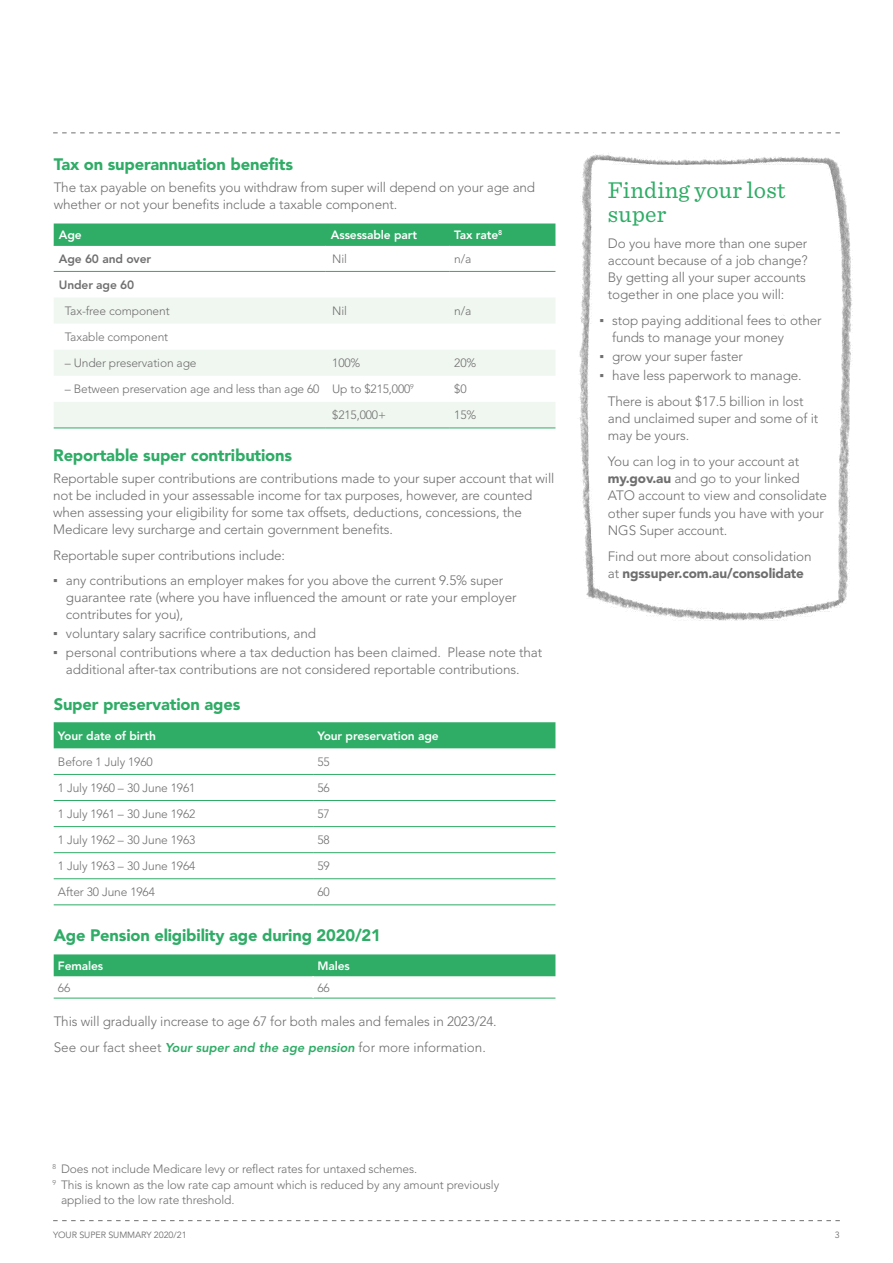
<style>
.page{position:relative;width:893px;height:1263px;background:#fff}
.page>*{position:absolute;margin:0;border:0;box-sizing:border-box;transform-origin:0 0}
.Intro{font:24px/24px "Sentinel";letter-spacing:.01em;color:#2fac66}
.t1{font:900 16.5px "Avenir LT Std";letter-spacing:-.01em;color:#2fac66}
.Body{font:300 13.5px/17.2px "Avenir LT Std";letter-spacing:-.01em;color:#706f6f}
.Footnote{font:300 12px/14.4px "Avenir LT Std";letter-spacing:-.01em;color:#706f6f}
.DL_Table_Body{font:300 12px "Avenir LT Std";letter-spacing:-.01em;color:#706f6f}
.Table_Body{font:300 12px "Avenir LT Std";letter-spacing:-.01em;color:#706f6f}
.Table_Header{font:800 12px "Avenir LT Std";letter-spacing:-.01em;color:#fff}
.DL_Table_Header{font:800 12px "Avenir LT Std";letter-spacing:-.01em;color:#fff}
.DL_Table_Body-2{font:800 12px "Avenir LT Std";letter-spacing:-.01em;color:#706f6f}
.t2{font:9px "Avenir LT Std";letter-spacing:-.01em;color:#706f6f}
.s1{font-family:"Arial Narrow";font-weight:400}
.s2{font-weight:800;font-style:italic;font-size:12.75px;color:#2fac66}
.s3{font-weight:900}
</style>
<div class="page">
<svg style="left:53px;top:1220px;width:787px;height:1px"></svg>
<svg style="left:53px;top:133px;width:787px;height:1px"></svg>
<div style="left:54px;top:954px;width:501px;height:22px;background:#2fac66"></div>
<hr style="left:54px;top:998px;width:259px;height:1px;background:#2fac66">
<hr style="left:313px;top:998px;width:242px;height:1px;background:#2fac66">
<div style="left:54px;top:722px;width:501px;height:26px;background:#2fac66"></div>
<hr style="left:54px;top:800px;width:259px;height:1px;background:#2fac66">
<hr style="left:313px;top:800px;width:242px;height:1px;background:#2fac66">
<hr style="left:54px;top:826px;width:259px;height:1px;background:#2fac66">
<hr style="left:313px;top:826px;width:242px;height:1px;background:#2fac66">
<hr style="left:54px;top:852px;width:259px;height:1px;background:#2fac66">
<hr style="left:313px;top:852px;width:242px;height:1px;background:#2fac66">
<hr style="left:54px;top:878px;width:259px;height:1px;background:#2fac66">
<hr style="left:313px;top:878px;width:242px;height:1px;background:#2fac66">
<hr style="left:54px;top:904px;width:259px;height:1px;background:#2fac66">
<hr style="left:313px;top:904px;width:242px;height:1px;background:#2fac66">
<hr style="left:54px;top:774px;width:259px;height:1px;background:#2fac66">
<hr style="left:313px;top:774px;width:242px;height:1px;background:#2fac66">
<div style="left:54px;top:223px;width:501px;height:22px;background:#2fac66"></div>
<svg style="left:54px;top:298px;width:501px;height:130px;fill:#f0f7f1"></svg>
<hr style="left:54px;top:428px;width:272px;height:1px;background:#2fac66">
<hr style="left:326px;top:428px;width:123px;height:1px;background:#2fac66">
<hr style="left:449px;top:428px;width:106px;height:1px;background:#2fac66">
<hr style="left:54px;top:245px;width:272px;height:1px;background:#2fac66">
<hr style="left:326px;top:245px;width:123px;height:1px;background:#2fac66">
<hr style="left:449px;top:245px;width:106px;height:1px;background:#2fac66">
<hr style="left:54px;top:271px;width:272px;height:1px;background:#2fac66">
<hr style="left:326px;top:271px;width:123px;height:1px;background:#2fac66">
<hr style="left:449px;top:271px;width:106px;height:1px;background:#2fac66">
<img style="left:579px;top:152px;width:274px;height:469px">
<h3 class="t1" style="left:54px;top:155px;width:241px">Tax on superannuation benefits</h3>
<p class="Body" style="left:54px;top:179px;width:483px">The tax payable on benefits you withdraw from super will depend on your age and whether or not your benefits include a taxable component.</p>
<p class="DL_Table_Header" style="left:59px;top:228px;width:24px">Age</p>
<p class="DL_Table_Header" style="left:331px;top:228px;width:88px">Assessable part</p>
<p class="DL_Table_Header" style="left:454px;top:228px;width:49px">Tax rate<sup>8</sup></p>
<p class="DL_Table_Body-2" style="left:59px;top:252px;width:94px">Age 60 and over</p>
<p class="DL_Table_Body" style="left:332px;top:252px;width:16px">Nil</p>
<p class="DL_Table_Body" style="left:454px;top:252px;width:19px">n/a</p>
<p class="DL_Table_Body-2" style="left:59px;top:278px;width:77px">Under age 60</p>
<p class="DL_Table_Body" style="left:65px;top:304px;width:106px">Tax-free component</p>
<p class="DL_Table_Body" style="left:332px;top:304px;width:16px">Nil</p>
<p class="DL_Table_Body" style="left:454px;top:304px;width:19px">n/a</p>
<p class="DL_Table_Body" style="left:65px;top:330px;width:105px">Taxable component</p>
<p class="DL_Table_Body" style="left:65px;top:356px;width:133px">– Under preservation age</p>
<p class="DL_Table_Body" style="left:332px;top:356px;width:30px">100%</p>
<p class="DL_Table_Body" style="left:454px;top:356px;width:24px">20%</p>
<p class="DL_Table_Body" style="left:65px;top:382px;width:256px">– Between preservation age and less than age 60</p>
<p class="DL_Table_Body" style="left:332px;top:382px;width:83px">Up to $215,000<sup>9</sup></p>
<p class="DL_Table_Body" style="left:454px;top:382px;width:14px">$0</p>
<p class="DL_Table_Body" style="left:332px;top:408px;width:55px">$215,000+</p>
<p class="DL_Table_Body" style="left:454px;top:408px;width:24px">15%</p>
<h3 class="t1" style="left:53px;top:445px;width:241px">Reportable super contributions</h3>
<p class="Body" style="left:53px;top:469px;width:503px">Reportable super contributions are contributions made to your super account that will not be included in your assessable income for tax purposes, however, are counted when assessing your eligibility for some tax offsets, deductions, concessions, the Medicare levy surcharge and certain government benefits.</p>
<p class="Body" style="left:53px;top:547px;width:233px">Reportable super contributions include:</p>
<p class="Body" style="left:66px;top:572px;width:452px;line-height:16.8px;text-indent:-13px"><span class="s1">▪</span> any contributions an employer makes for you above the current 9.5% super guarantee rate (where you have influenced the amount or rate your employer contributes for you),</p>
<p class="Body" style="left:53px;top:625px;width:264px"><span class="s1">▪</span> voluntary salary sacrifice contributions, and</p>
<p class="Body" style="left:66px;top:644px;width:478px;line-height:16.8px;text-indent:-13px"><span class="s1">▪</span> personal contributions where a tax deduction has been claimed. Please note that additional after-tax contributions are not considered reportable contributions.</p>
<h3 class="t1" style="left:54px;top:694px;width:188px">Super preservation ages</h3>
<p class="Table_Header" style="left:58px;top:728px;width:99px">Your date of birth</p>
<p class="Table_Header" style="left:317px;top:728px;width:123px">Your preservation age</p>
<p class="Table_Body" style="left:58px;top:755px;width:96px">Before 1 July 1960</p>
<p class="Table_Body" style="left:317px;top:755px;width:14px">55</p>
<p class="Table_Body" style="left:58px;top:781px;width:139px">1 July 1960 – 30 June 1961</p>
<p class="Table_Body" style="left:317px;top:781px;width:14px">56</p>
<p class="Table_Body" style="left:58px;top:807px;width:139px">1 July 1961 – 30 June 1962</p>
<p class="Table_Body" style="left:317px;top:807px;width:14px">57</p>
<p class="Table_Body" style="left:58px;top:833px;width:139px">1 July 1962 – 30 June 1963</p>
<p class="Table_Body" style="left:317px;top:833px;width:14px">58</p>
<p class="Table_Body" style="left:58px;top:859px;width:139px">1 July 1963 – 30 June 1964</p>
<p class="Table_Body" style="left:317px;top:859px;width:14px">59</p>
<p class="Table_Body" style="left:58px;top:885px;width:98px">After 30 June 1964</p>
<p class="Table_Body" style="left:317px;top:885px;width:14px">60</p>
<h3 class="t1" style="left:54px;top:926px;width:329px">Age Pension eligibility age during 2020/21</h3>
<p class="Table_Header" style="left:58px;top:959px;width:47px">Females</p>
<p class="Table_Header" style="left:317px;top:959px;width:34px">Males</p>
<p class="Table_Body" style="left:58px;top:980px;width:14px">66</p>
<p class="Table_Body" style="left:317px;top:980px;width:14px">66</p>
<p class="Body" style="left:54px;top:1013px;width:445px">This will gradually increase to age 67 for both males and females in 2023/24.</p>
<p class="Body" style="left:54px;top:1039px;width:434px">See our fact sheet <span class="s2">Your super and the age pension</span> for more information.</p>
<p class="Footnote" style="left:53px;top:1161px;width:366px"><sup>8</sup> Does not include Medicare levy or reflect rates for untaxed schemes.</p>
<p class="Footnote" style="left:61px;top:1178px;width:440px;text-indent:-9px"><sup>9</sup> This is known as the low rate cap amount which is reduced by any amount previously applied to the low rate threshold.</p>
<p class="Intro" style="left:608px;top:176px;width:179px">Finding your lost super</p>
<p class="Body" style="left:608px;top:234px;width:201px">Do you have more than one super account because of a job change?<br>By getting all your super accounts together in one place you will:</p>
<p class="Body" style="left:612px;top:312px;width:211px;line-height:16.8px;text-indent:-13px"><span class="s1">▪</span> stop paying additional fees to other funds to manage your money</p>
<p class="Body" style="left:599px;top:347px;width:145px"><span class="s1">▪</span> grow your super faster</p>
<p class="Body" style="left:599px;top:366px;width:204px"><span class="s1">▪</span> have less paperwork to manage.</p>
<p class="Body" style="left:608px;top:392px;width:212px">There is about $17.5 billion in lost and unclaimed super and some of it may be yours.</p>
<p class="Body" style="left:608px;top:452px;width:221px">You can log in to your account at <span class="s3">my.gov.au</span> and go to your linked<br>ATO account to view and consolidate other super funds you have with your<br>NGS Super account.</p>
<p class="Body" style="left:608px;top:547px;width:205px">Find out more about consolidation at <span class="s3">ngssuper.com.au/consolidate</span></p>
<p class="t2" style="left:53px;top:1230px;width:135px">YOUR SUPER SUMMARY 2020/21</p>
<p class="t2" style="left:835px;top:1230px;width:7px">3</p>
</div>
